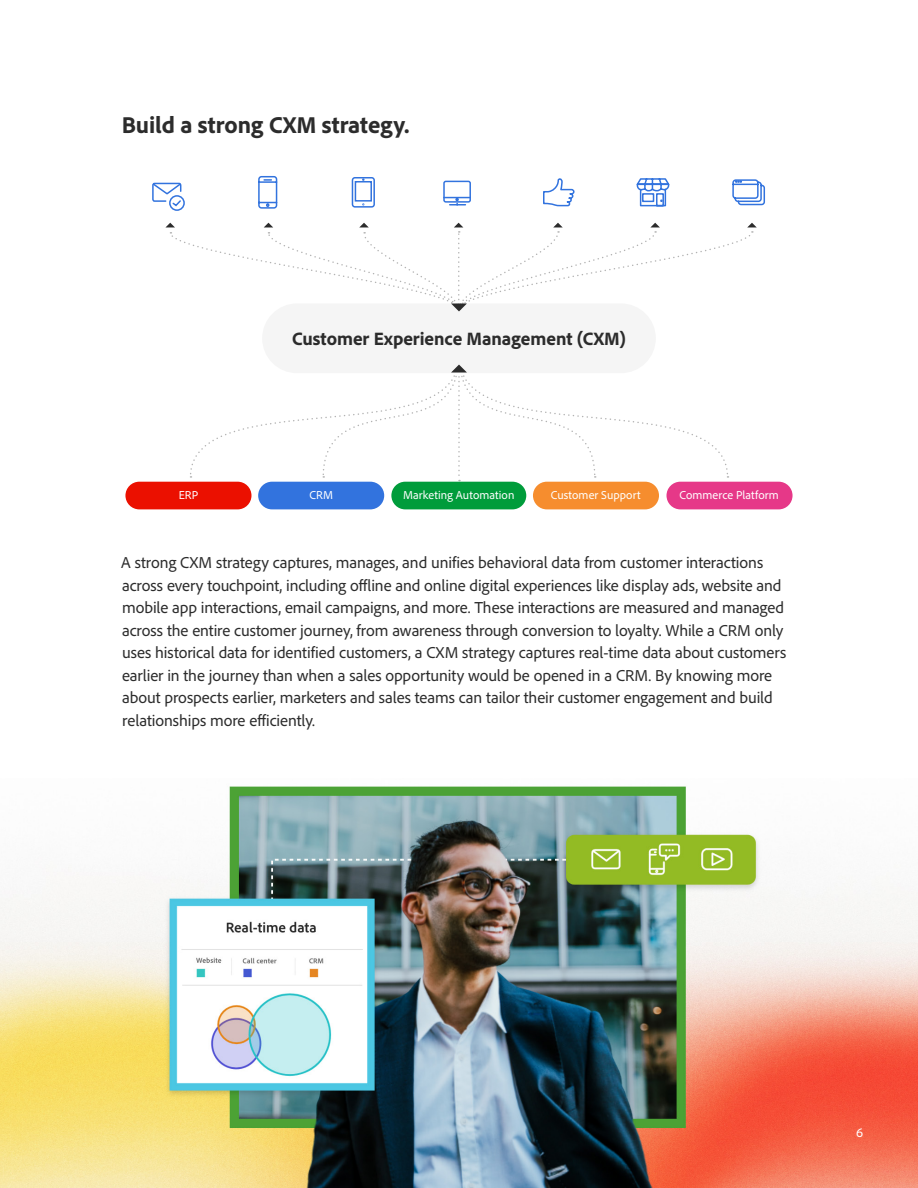
<style>
.page{position:relative;width:918px;height:1188px;background:#fff}
.page>*{position:absolute;margin:0;border:0;box-sizing:border-box;transform-origin:0 0}
.t1{font:800 24px "Adobe Clean";color:#2c2c2c}
.t2{font:800 18.75px "Adobe Clean";color:#2c2c2c}
.t3{font:16.5px/22.5px "Adobe Clean";letter-spacing:-.005em;color:#2c2c2c}
.t4{font:13.5px "Adobe Clean";color:#fff}
.t5{font:12px "Adobe Clean";letter-spacing:.01em;color:#fff}
</style>
<div class="page">
<img style="left:0;top:786px;width:918px;height:402px">
<svg style="left:152px;top:182px;width:30px;height:25px"></svg>
<div style="left:169px;top:195px;width:16px;height:16px;border:2px solid #3273de;border-radius:50%"></div>
<svg style="left:258px;top:176px;width:20px;height:33px"></svg>
<svg style="left:351px;top:177px;width:24px;height:31px"></svg>
<div style="left:443px;top:181px;width:28px;height:22px;border:2px solid #3273de;border-radius:2px"></div>
<svg style="left:443px;top:197px;width:28px;height:9px"></svg>
<svg style="left:543px;top:178px;width:32px;height:29px"></svg>
<svg style="left:636px;top:178px;width:34px;height:29px"></svg>
<svg style="left:732px;top:179px;width:33px;height:27px"></svg>
<div style="left:258px;top:482px;width:126px;height:27px;background:#3273de;border-radius:14px"></div>
<div style="left:125px;top:482px;width:126px;height:27px;background:#eb1000;border-radius:14px"></div>
<div style="left:391px;top:482px;width:135px;height:27px;background:#009c3b;border-radius:14px"></div>
<div style="left:533px;top:482px;width:126px;height:27px;background:#f68d2e;border-radius:14px"></div>
<div style="left:667px;top:482px;width:126px;height:27px;background:#e63888;border-radius:14px"></div>
<div style="left:262px;top:303px;width:394px;height:70px;background:#f5f5f5;border-radius:35px"></div>
<svg style="left:190px;top:364px;width:539px;height:117px"></svg>
<svg style="left:165px;top:223px;width:592px;height:88px"></svg>
<h1 class="t1" style="left:122px;top:109px;width:289px">Build a strong CXM strategy.</h1>
<p class="t2" style="left:292px;top:326px;width:335px">Customer Experience Management (CXM)</p>
<p class="t5" style="left:179px;top:488px;width:21px">ERP</p>
<p class="t5" style="left:309px;top:488px;width:25px">CRM</p>
<p class="t5" style="left:403px;top:488px;width:113px">Marketing Automation</p>
<p class="t5" style="left:551px;top:488px;width:91px">Customer Support</p>
<p class="t5" style="left:679px;top:488px;width:101px">Commerce Platform</p>
<p class="t3" style="left:121px;top:551px;width:667px">A strong CXM strategy captures, manages, and unifies behavioral data from customer interactions across every touchpoint, including offline and online digital experiences like display ads, website and mobile app interactions, email campaigns, and more. These interactions are measured and managed across the entire customer journey, from awareness through conversion to loyalty. While a CRM only uses historical data for identified customers, a CXM strategy captures real-time data about customers earlier in the journey than when a sales opportunity would be opened in a CRM. By knowing more about prospects earlier, marketers and sales teams can tailor their customer engagement and build relationships more efficiently.</p>
<p class="t4" style="left:856px;top:1124px;width:9px">6</p>
</div>
